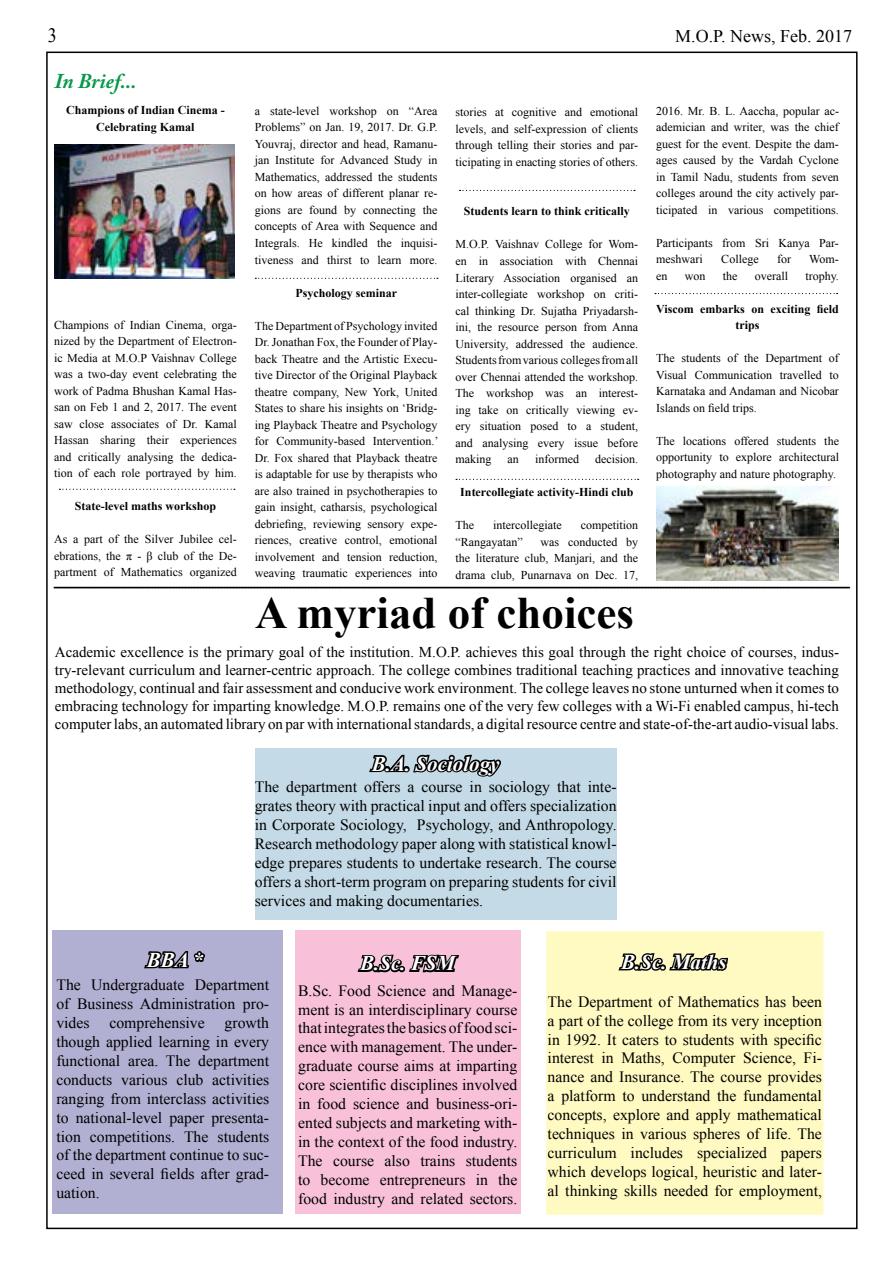
<style>
.page{position:relative;width:893px;height:1263px;background:#fff}
.page>*{position:absolute;margin:0;border:0;box-sizing:border-box;transform-origin:0 0}
.t1{font:700 45px "Times New Roman";color:#000}
.t2{font:italic 700 21px "Times New Roman";color:#fff}
.t3{font:italic 700 21px "Adobe Caslon Pro";color:#069848}
.t4{font:20.4px "Times New Roman";color:#000;scale:.88 1}
.t5{font:17.85px "Times New Roman";color:#000}
.t6{font:15.75px/18.9px "Times New Roman";color:#000;text-align:justify}
.t7{font:15px/18px "Times New Roman";color:#000;text-align:justify}
.t8{font:12px/16.5px "Times New Roman";color:#000;text-align:justify}
.t9{font:700 12px/16.5px "Times New Roman";color:#000;text-align:center}
</style>
<div class="page">
<div style="left:52px;top:931px;width:230px;height:283px;background:#b1b0d2"></div>
<svg style="left:142px;top:930px;width:66px;height:39px"></svg>
<div style="left:255px;top:749px;width:362px;height:171px;background:#c4dae6"></div>
<svg style="left:367px;top:748px;width:136px;height:29px"></svg>
<div style="left:295px;top:931px;width:225px;height:283px;background:#f8c1d9"></div>
<svg style="left:357px;top:954px;width:102px;height:19px"></svg>
<div style="left:547px;top:932px;width:276px;height:282px;background:#fffac2"></div>
<svg style="left:618px;top:953px;width:111px;height:18px"></svg>
<div style="left:546px;top:931px;width:277px;height:284px;border:2px solid #fffac2"></div>
<svg style="left:54px;top:586px;width:796px;height:3px"></svg>
<img style="left:55px;top:144px;width:179px;height:135px">
<svg style="left:59px;top:489px;width:176px;height:1px"></svg>
<svg style="left:460px;top:190px;width:175px;height:1px"></svg>
<svg style="left:456px;top:479px;width:183px;height:1px"></svg>
<svg style="left:255px;top:278px;width:183px;height:1px"></svg>
<svg style="left:655px;top:293px;width:183px;height:1px"></svg>
<img style="left:656px;top:486px;width:183px;height:94px">
<h3 class="t4" style="left:48px;top:22px;width:12px">3</h3>
<h3 class="t5" style="left:675px;top:24px;width:179px">M.O.P. News, Feb. 2017</h3>
<h2 class="t3" style="left:55px;top:68px;width:83px">In Brief...</h2>
<p class="t9" style="left:66px;top:102px;width:160px">Champions of Indian Cinema -<br>Celebrating Kamal</p>
<p class="t8" style="left:54px;top:316px;width:184px">Champions of Indian Cinema, orga&shy;nized by the Department of Electron&shy;ic Media at M.O.P Vaishnav College was a two-day event celebrating the work of Padma Bhushan Kamal Has&shy;san on Feb 1 and 2, 2017. The event saw close associates of Dr. Kamal Hassan sharing their experiences and critically analysing the dedica&shy;tion of each role portrayed by him.</p>
<p class="t9" style="left:75px;top:498px;width:143px">State-level maths workshop</p>
<p class="t8" style="left:54px;top:531px;width:184px">As a part of the Silver Jubilee cel&shy;ebrations, the π - β club of the De&shy;partment of Mathematics organized</p>
<p class="t8" style="left:255px;top:103px;width:184px">a state-level workshop on “Area Problems” on Jan. 19, 2017. Dr. G.P.<br>Youvraj, director and head, Ramanu&shy;jan Institute for Advanced Study in Mathematics, addressed the students on how areas of different planar re&shy;gions are found by connecting the concepts of Area with Sequence and Integrals. He kindled the inquisi&shy;tiveness and thirst to learn more.</p>
<p class="t9" style="left:295px;top:284px;width:103px">Psychology seminar</p>
<p class="t8" style="left:255px;top:317px;width:185px">The Department of Psychology invited Dr. Jonathan Fox, the Founder of Play&shy;back Theatre and the Artistic Execu&shy;tive Director of the Original Playback theatre company, New York, United States to share his insights on ‘Bridg&shy;ing Playback Theatre and Psychology for Community-based Intervention.’ Dr. Fox shared that Playback theatre is adaptable for use by therapists who are also trained in psychotherapies to gain insight, catharsis, psychological debriefing, reviewing sensory expe&shy;riences, creative control, emotional involvement and tension reduction, weaving traumatic experiences into</p>
<p class="t8" style="left:455px;top:104px;width:184px">stories at cognitive and emotional levels, and self-expression of clients through telling their stories and par&shy;ticipating in enacting stories of others.</p>
<p class="t9" style="left:464px;top:203px;width:168px">Students learn to think critically</p>
<p class="t8" style="left:455px;top:236px;width:184px">M.O.P. Vaishnav College for Wom&shy;en in association with Chennai Literary Association organised an inter-collegiate workshop on criti&shy;cal thinking Dr. Sujatha Priyadarsh&shy;ini, the resource person from Anna University, addressed the audience.<br>Students from various colleges from all over Chennai attended the workshop.<br>The workshop was an interest&shy;ing take on critically viewing ev&shy;ery situation posed to a student, and analysing every issue before making</p>
<p class="t8" style="left:508px;top:451px;width:13px">an</p>
<p class="t8" style="left:535px;top:451px;width:45px">informed</p>
<p class="t8" style="left:595px;top:451px;width:44px">decision.</p>
<p class="t9" style="left:460px;top:483px;width:175px">Intercollegiate activity-Hindi club</p>
<p class="t8" style="left:455px;top:517px;width:20px">The</p>
<p class="t8" style="left:493px;top:517px;width:70px">intercollegiate</p>
<p class="t8" style="left:581px;top:517px;width:59px">competition</p>
<p class="t8" style="left:455px;top:533px;width:69px">“Rangayatan”</p>
<p class="t8" style="left:455px;top:533px;width:184px;text-indent:85px">was conducted by the literature club, Manjari, and the drama club, Punarnava on Dec. 17,</p>
<h1 class="t1" style="left:255px;top:581px;width:380px">A myriad of choices</h1>
<p class="t8" style="left:656px;top:102px;width:184px">2016. Mr. B. L. Aaccha, popular ac&shy;ademician and writer, was the chief guest for the event. Despite the dam&shy;ages caused by the Vardah Cyclone in Tamil Nadu, students from seven colleges around the city actively par&shy;ticipated in various competitions.</p>
<p class="t8" style="left:656px;top:234px;width:184px">Participants from Sri Kanya Par&shy;meshwari</p>
<p class="t8" style="left:721px;top:251px;width:39px">College</p>
<p class="t8" style="left:777px;top:251px;width:15px">for</p>
<p class="t8" style="left:809px;top:251px;width:31px">Wom-</p>
<p class="t8" style="left:656px;top:267px;width:13px">en</p>
<p class="t8" style="left:685px;top:267px;width:22px">won</p>
<p class="t8" style="left:723px;top:267px;width:16px">the</p>
<p class="t8" style="left:755px;top:267px;width:35px">overall</p>
<p class="t8" style="left:805px;top:267px;width:35px">trophy.</p>
<p class="t9" style="left:656px;top:300px;width:184px">Viscom embarks on exciting field trips</p>
<p class="t8" style="left:656px;top:350px;width:184px">The students of the Department of Visual Communication travelled to Karnataka and Andaman and Nicobar Islands on field trips.</p>
<p class="t8" style="left:656px;top:432px;width:184px">The locations offered students the opportunity to explore architectural photography and nature photography.</p>
<p class="t7" style="left:55px;top:643px;width:785px">Academic excellence is the primary goal of the institution. M.O.P. achieves this goal through the right choice of courses, indus&shy;try-relevant curriculum and learner-centric approach. The college combines traditional teaching practices and innovative teaching methodology, continual and fair assessment and conducive work environment. The college leaves no stone unturned when it comes to embracing technology for imparting knowledge. M.O.P. remains one of the very few colleges with a Wi-Fi enabled campus, hi-tech computer labs, an automated library on par with international standards, a digital resource centre and state-of-the-art audio-visual labs.</p>
<h2 class="t2" style="left:372px;top:749px;width:129px">B.A. Sociology</h2>
<p class="t6" style="left:255px;top:777px;width:363px">The department offers a course in sociology that inte&shy;grates theory with practical input and offers specialization in Corporate Sociology, Psychology, and Anthropology.<br>Research methodology paper along with statistical knowl&shy;edge prepares students to undertake research. The course offers a short-term program on preparing students for civil services and making documentaries.</p>
<h2 class="t2" style="left:147px;top:945px;width:58px">BBA *</h2>
<h3 class="t6" style="left:56px;top:975px;width:214px">The Undergraduate Department of Business Administration pro&shy;vides</h3>
<p class="t6" style="left:56px;top:1013px;width:214px;text-indent:168px">growth though applied learning in every functional area. The department conducts various club activities ranging from interclass activities to national-level paper presenta&shy;tion competitions. The students of the department continue to suc&shy;ceed in several fields after grad&shy;uation.</p>
<h3 class="t6" style="left:109px;top:1013px;width:97px">comprehensive</h3>
<h2 class="t2" style="left:360px;top:949px;width:97px">B.Sc. FSM</h2>
<p class="t6" style="left:298px;top:981px;width:221px">B.Sc. Food Science and Manage&shy;ment is an interdisciplinary course that integrates the basics of food sci&shy;ence with management. The under&shy;graduate course aims at imparting core scientific disciplines involved in food science and business-ori&shy;ented subjects and marketing with&shy;in the context of the food industry.<br>The course also trains students to become entrepreneurs in the food industry and related sectors.</p>
<h2 class="t2" style="left:621px;top:947px;width:107px">B.Sc. Maths</h2>
<p class="t6" style="left:548px;top:992px;width:276px">The Department of Mathematics has been a part of the college from its very inception in 1992. It caters to students with specific interest in Maths, Computer Science, Fi&shy;nance and Insurance. The course provides a platform to understand the fundamental concepts, explore and apply mathematical techniques in various spheres of life. The curriculum includes specialized papers which develops logical, heuristic and later&shy;al thinking skills needed for employment,</p>
</div>
